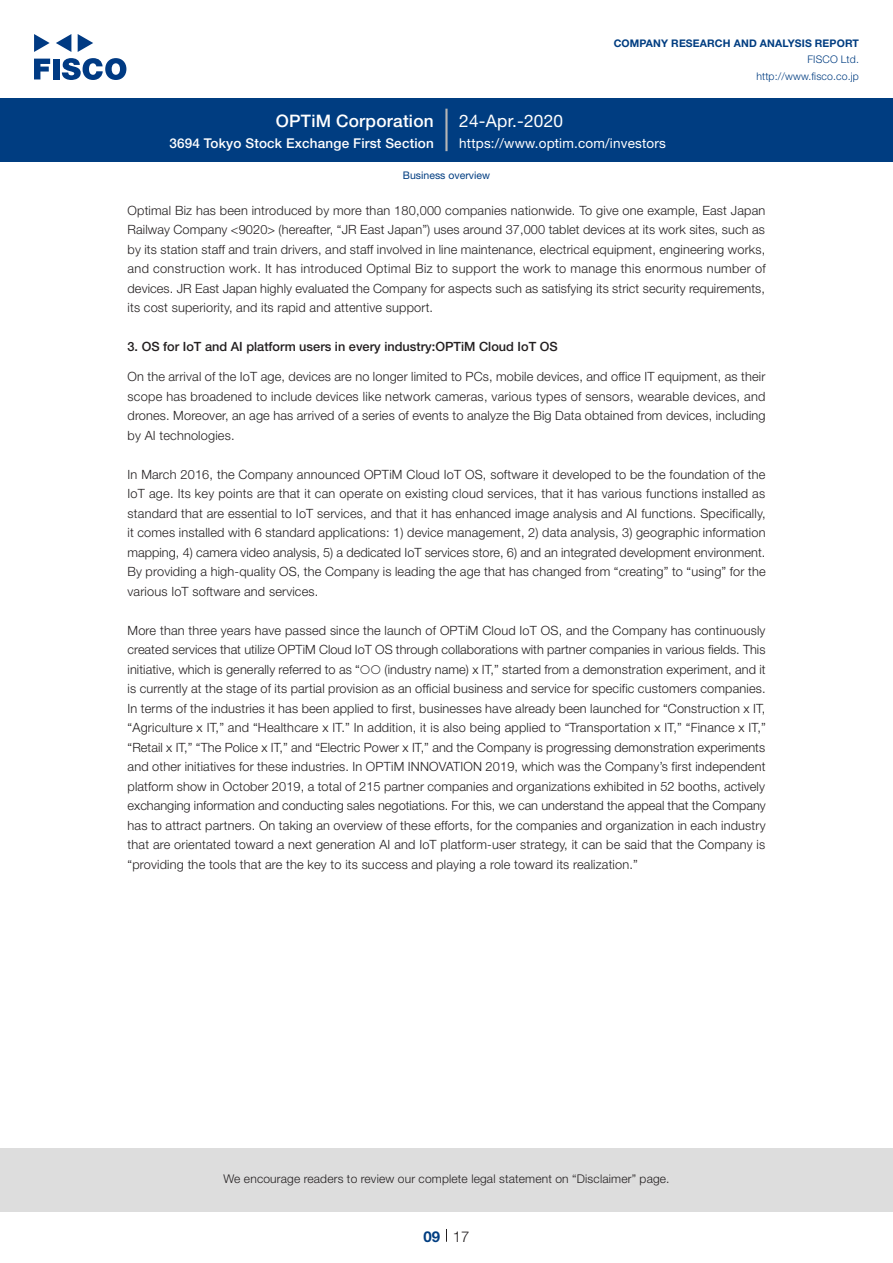
<style>
.page{position:relative;width:893px;height:1263px;background:#fff}
.page>*{position:absolute;margin:0;border:0;box-sizing:border-box;transform-origin:0 0}
.t1{font:500 17.25px "Helvetica Neue LT Std";letter-spacing:.015em;color:#fff}
.t2{font:17.25px "Helvetica Neue LT Std";letter-spacing:.015em;color:#fff}
.t3{font:300 15px "Helvetica Neue LT Std";color:#231f20}
.t4{font:700 15px "Helvetica Neue LT Std";color:#003d81}
.t5{font:500 13.5px "Helvetica Neue LT Std";letter-spacing:.015em;color:#fff}
.t6{font:13.5px "Helvetica Neue LT Std";letter-spacing:.015em;color:#fff}
.t7{font:300 12.75px/19.5px "Helvetica Neue LT Std";letter-spacing:.015em;color:#231f20;text-align:justify}
.t8{font:500 12.75px "Helvetica Neue LT Std";color:#231f20}
.t9{font:300 12px "Helvetica Neue LT Std";letter-spacing:.015em;color:#231f20}
.t10{font:700 10.5px "Helvetica Neue LT Std";letter-spacing:.015em;color:#003d81}
.t11{font:300 10.5px/16.5px "Helvetica Neue LT Std";letter-spacing:.015em;color:#003d81;text-align:right}
.t12{font:10.5px "Helvetica Neue LT Std";color:#003d81}
</style>
<div class="page">
<div style="left:0;top:1148px;width:893px;height:64px;background:#ddd"></div>
<svg style="left:34px;top:59px;width:16px;height:20px"></svg>
<div style="left:53px;top:59px;width:6px;height:20px;background:#003a83"></div>
<svg style="left:62px;top:58px;width:64px;height:22px"></svg>
<svg style="left:34px;top:34px;width:16px;height:18px"></svg>
<svg style="left:78px;top:34px;width:15px;height:18px"></svg>
<svg style="left:56px;top:34px;width:15px;height:18px"></svg>
<div style="left:0;top:98px;width:893px;height:64px;background:#003d81"></div>
<hr style="left:445px;top:109px;width:3px;height:42px;background:#b5b5b6">
<svg style="left:446px;top:1229px;width:1px;height:13px"></svg>
<h1 class="t1" style="left:276px;top:110px;width:159px">OPTiM Corporation</h1>
<p class="t5" style="left:169px;top:135px;width:266px">3694 Tokyo Stock Exchange First Section</p>
<h1 class="t2" style="left:459px;top:110px;width:105px">24-Apr.-2020</h1>
<p class="t10" style="left:614px;top:37px;width:247px">COMPANY RESEARCH AND ANALYSIS REPORT</p>
<p class="t11" style="left:756px;top:51px;width:104px">FISCO Ltd. http://www.fisco.co j p.</p>
<p class="t6" style="left:459px;top:135px;width:208px">https://www.optim.com/investors</p>
<p class="t12" style="left:403px;top:169px;width:89px">Business overview</p>
<p class="t7" style="left:128px;top:200px;width:640px">Optimal Biz has been introduced by more than 180,000 companies nationwide. To give one example, East Japan Railway Company &lt;9020&gt; (hereafter “, JR East Japan”) uses around 37,000 tablet devices at its work sites, such as by its station staff and train drivers, and staff involved in line maintenance, electrical equipment, engineering works, and construction work It. has introduced Optimal Biz to support the work to manage this enormous number of devices. JR East Japan highly evaluated the Company for aspects such as satisfying its strict security requirements, its cost superiority, and its rapid and attentive support.</p>
<p class="t8" style="left:128px;top:339px;width:432px">3. OS for IoT and AI platform users in every industry:OPTiM Cloud IoT OS</p>
<p class="t7" style="left:128px;top:367px;width:639px">On the arrival of the IoT age, devices are no longer limited to PCs, mobile devices, and office IT equipment, as their scope has broadened to include devices like network cameras, various types of sensors, wearable devices, and drones. Moreover, an age has arrived of a series of events to analyze the Big Data obtained from devices, including by AI technologies.</p>
<p class="t7" style="left:128px;top:464px;width:640px">In March 2016, the Company announced OPTiM Cloud IoT OS, software it developed to be the foundation of the IoT age. Its key points are that it can operate on existing cloud services, that it has various functions installed as standard that are essential to IoT services, and that it has enhanced image analysis and AI functions. Specifically, it comes installed with 6 standard applications 1: ) device management 2, ) data analysis 3, ) geographic information mapping 4, ) camera video analysis 5, a) dedicated IoT services store 6, ) and an integrated development environment.<br>By providing a high-quality OS, the Company is leading the age that has changed from “creating” to “using” for the various IoT software and services.</p>
<p class="t7" style="left:128px;top:620px;width:640px">More than three years have passed since the launch of OPTiM Cloud IoT OS, and the Company has continuously created services that utilize OPTiM Cloud IoT OS through collaborations with partner companies in various fields. This initiative, which is generally referred to as “•• (industry name I Tx) ,” started from a demonstration experiment, and it is currently at the stage of its partial provision as an official business and service for specific customers companies.<br>In terms of the industries it has been applied to first, businesses have already been launched for “Construction ITx , “Agriculture ITx ,” and “Healthcare ITx .” In addition isit, also being applied to “Transportation ITx ,” “Finance I Tx “, “Retail ITx ,” “The Police ITx ,” and “Electric Power ITx ,” and the Company is progressing demonstration experiments and other initiatives for these industries In. OPTiM INNOVATION 2019, which was the Company s’ first independent platform show in October 2019, a total of 215 partner companies and organizations exhibited in 52 booths, actively exchanging information and conducting sales negotiations. For this, we can understand the appeal that the Company has to attract partners. On taking an overview of these efforts, for the companies and organization in each industry that are orientated toward a next generation AI and IoT platform-user strategy it, can be said that the Company is “providing the tools that are the key to its success and playing a role toward its realization “.</p>
<p class="t9" style="left:223px;top:1171px;width:448px">We encourage readers to review our complete legal statement on “Disclaimer” page.</p>
<p class="t4" style="left:423px;top:1227px;width:18px">09</p>
<p class="t3" style="left:453px;top:1227px;width:18px">17</p>
</div>
